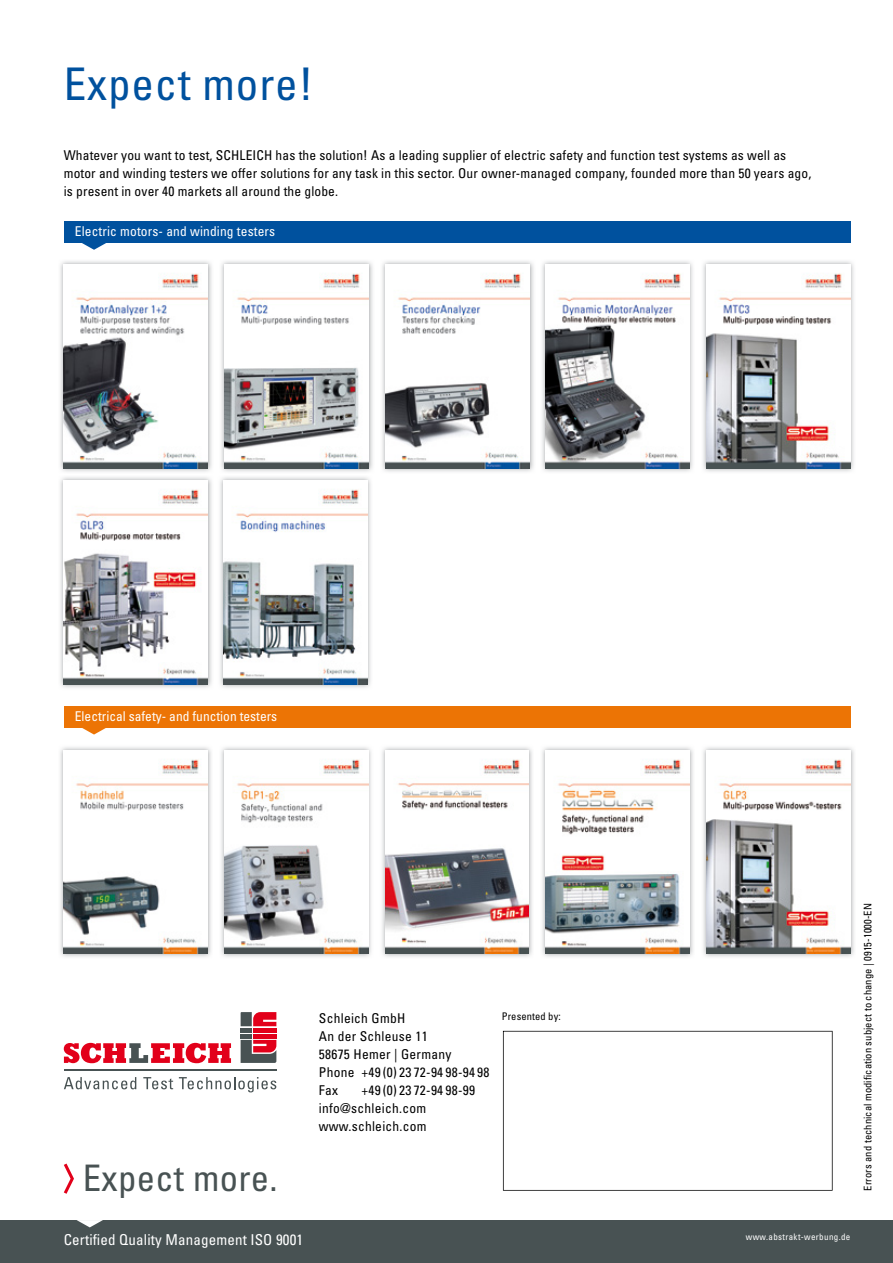
<style>
.page{position:relative;width:893px;height:1263px;background:#fff}
.page>*{position:absolute;margin:0;border:0;box-sizing:border-box;transform-origin:0 0}
.t1{font:condensed 45px "Univers";letter-spacing:.02em;color:#00519e}
.t2{font:condensed 36.6px "Univers";letter-spacing:.01em;color:#485253}
.t3{font:condensed 15px "Univers";letter-spacing:.01em;color:#fff}
.t4{font:condensed 13.5px/18px "Univers";letter-spacing:.01em;color:#000}
.t5{font:condensed 13.5px "Univers";color:#fff}
.t6{font:condensed 10.5px "Univers";letter-spacing:.01em;color:#000}
.t7{font:condensed 9px "Univers";letter-spacing:.04em;color:#fff}
</style>
<div class="page">
<div style="left:0;top:1220px;width:893px;height:43px;background:#485253"></div>
<svg style="left:64px;top:1163px;width:10px;height:31px"></svg>
<hr style="left:64px;top:1069px;width:212px;height:2px;background:#485253">
<svg style="left:64px;top:1077px;width:72px;height:12px"></svg>
<svg style="left:143px;top:1077px;width:30px;height:12px"></svg>
<svg style="left:179px;top:1077px;width:97px;height:15px"></svg>
<hr style="left:241px;top:1028px;width:11px;height:4px;background:#485253">
<hr style="left:241px;top:1034px;width:11px;height:4px;background:#485253">
<svg style="left:241px;top:1040px;width:35px;height:23px"></svg>
<hr style="left:253px;top:1034px;width:23px;height:4px;background:#e2001a">
<hr style="left:253px;top:1028px;width:23px;height:4px;background:#e2001a">
<svg style="left:241px;top:1012px;width:35px;height:14px"></svg>
<svg style="left:64px;top:1043px;width:167px;height:20px"></svg>
<svg style="left:503px;top:1031px;width:330px;height:160px"></svg>
<img style="left:703px;top:261px;width:151px;height:211px">
<img style="left:706px;top:264px;width:144px;height:204px">
<img style="left:60px;top:261px;width:152px;height:427px">
<img style="left:64px;top:481px;width:144px;height:203px">
<img style="left:64px;top:264px;width:144px;height:204px">
<img style="left:220px;top:261px;width:153px;height:427px">
<img style="left:225px;top:264px;width:144px;height:204px">
<img style="left:382px;top:261px;width:152px;height:211px">
<img style="left:386px;top:264px;width:144px;height:204px">
<img style="left:223px;top:481px;width:144px;height:203px">
<img style="left:542px;top:261px;width:151px;height:211px">
<img style="left:545px;top:264px;width:144px;height:204px">
<img style="left:60px;top:747px;width:151px;height:210px">
<img style="left:64px;top:750px;width:144px;height:203px">
<img style="left:221px;top:747px;width:150px;height:210px">
<img style="left:224px;top:750px;width:144px;height:203px">
<img style="left:382px;top:747px;width:150px;height:210px">
<img style="left:385px;top:750px;width:144px;height:203px">
<img style="left:542px;top:747px;width:151px;height:210px">
<img style="left:546px;top:750px;width:143px;height:203px">
<img style="left:703px;top:747px;width:151px;height:210px">
<img style="left:707px;top:750px;width:143px;height:203px">
<div style="left:64px;top:221px;width:786px;height:21px;background:#00519e"></div>
<svg style="left:81px;top:242px;width:26px;height:8px"></svg>
<div style="left:64px;top:706px;width:786px;height:21px;background:#ec7405"></div>
<svg style="left:81px;top:727px;width:26px;height:7px"></svg>
<svg style="left:77px;top:1220px;width:26px;height:7px"></svg>
<h1 class="t1" style="left:64px;top:55px;width:251px">Expect more!</h1>
<p class="t4" style="left:64px;top:146px;width:749px">Whatever you want to test, SCHLEICH has the solution! As a leading supplier of electric safety and function test systems as well as motor and winding testers we offer solutions for any task in this sector. Our owner-managed company, founded more than 50 years ago, is present in over 40 markets all around the globe.</p>
<p class="t5" style="left:75px;top:223px;width:202px">Electric motors- and winding testers</p>
<p class="t5" style="left:75px;top:707px;width:204px">Electrical safety- and function testers</p>
<h2 class="t2" style="left:83px;top:1154px;width:196px">Expect more.</h2>
<p class="t3" style="left:64px;top:1230px;width:241px">Certified Quality Management ISO 9001</p>
<p class="t4" style="left:319px;top:1009px;width:172px">Schleich GmbH<br>An der Schleuse 11<br>58675 Hemer | Germany<br>Phone +49 (0) 23 72-94 98-94 98<br>Fax</p>
<p class="t4" style="left:319px;top:1081px;width:158px;text-indent:43px">+49 (0) 23 72-94 98-99 info@schleich.com www.schleich.com</p>
<p class="t6" style="left:502px;top:1010px;width:60px">Presented by:</p>
<p class="t6" style="left:861px;top:1191px;width:289px;rotate:-90deg">Errors and technical modification subject to change | 0915-1000-EN</p>
<p class="t7" style="left:746px;top:1231px;width:106px">www.abstrakt-werbung.de</p>
</div>
